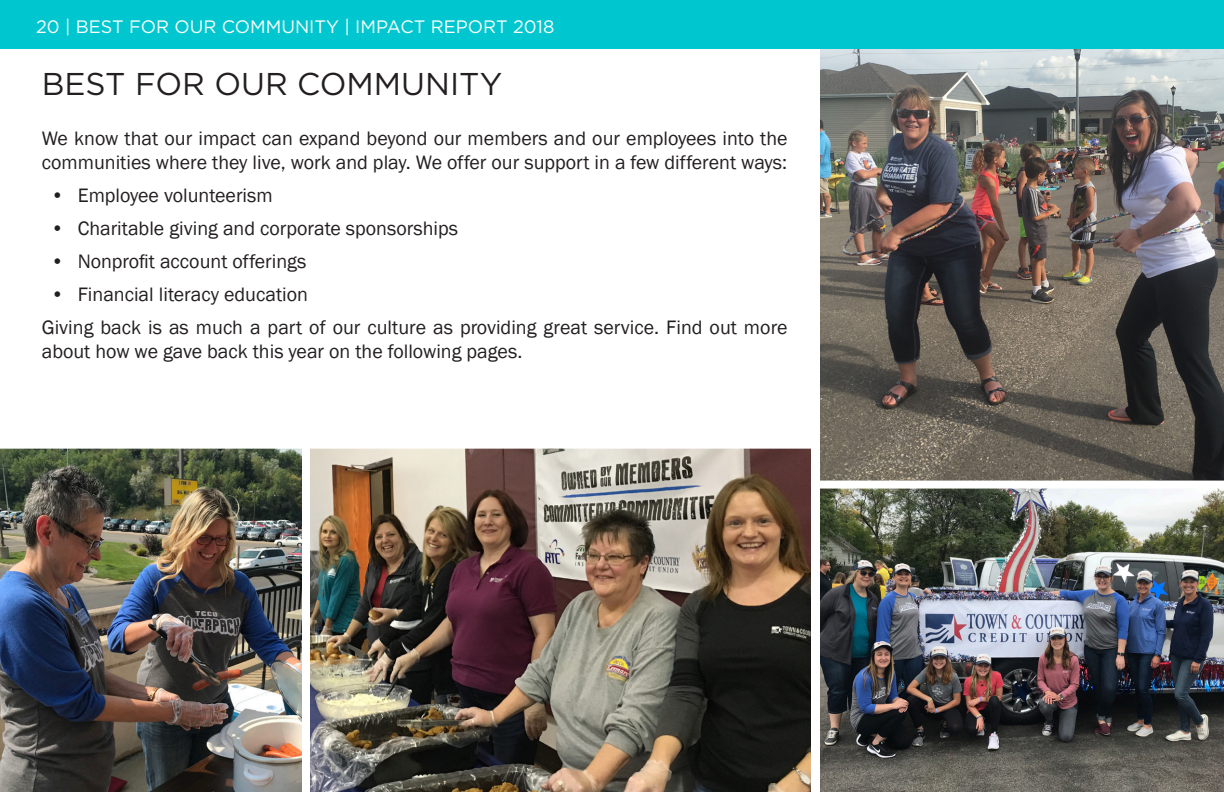
<style>
.page{position:relative;width:1224px;height:792px;background:#fff}
.page>*{position:absolute;margin:0;border:0;box-sizing:border-box;transform-origin:0 0}
.t1{font:31.6px "Gotham";color:#231f20}
.t2{font:20px/24px "Franklin Gothic";color:#231f20}
.t3{font:18px "Gotham";color:#fff}
</style>
<div class="page">
<img style="left:0;top:448px;width:302px;height:344px">
<img style="left:820px;top:49px;width:404px;height:432px">
<img style="left:820px;top:488px;width:404px;height:304px">
<img style="left:310px;top:448px;width:501px;height:344px">
<div style="left:0;top:0;width:1224px;height:49px;background:#00c7cf"></div>
<p class="t3" style="left:36px;top:17px;width:520px">20 | BEST FOR OUR COMMUNITY | IMPACT REPORT 2018</p>
<h1 class="t1" style="left:42px;top:66px;width:462px">BEST FOR OUR COMMUNITY</h1>
<p class="t2" style="left:42px;top:127px;width:747px">We know that our impact can expand beyond our members and our employees into the communities where they live, work and play. We offer our support in a few different ways:</p>
<p class="t2" style="left:51px;top:184px;width:224px">• Employee volunteerism</p>
<p class="t2" style="left:51px;top:217px;width:409px">• Charitable giving and corporate sponsorships</p>
<p class="t2" style="left:51px;top:250px;width:257px">• Nonprofit account offerings</p>
<p class="t2" style="left:42px;top:278px;width:747px;line-height:33px;text-indent:9px">• Financial literacy education<br>Giving back is as much a part of our culture as providing great service. Find out more</p>
<p class="t2" style="left:42px;top:340px;width:482px">about how we gave back this year on the following pages.</p>
</div>
